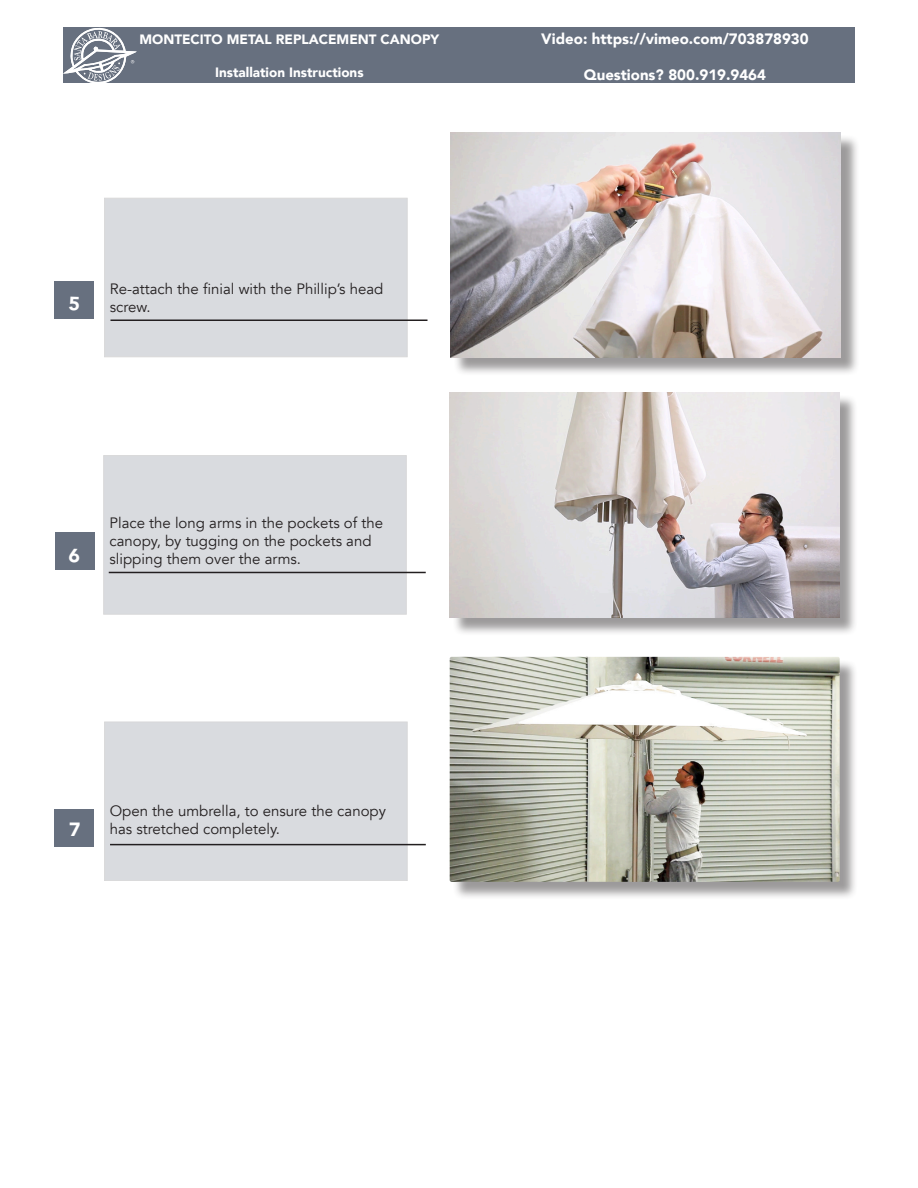
<style>
.page{position:relative;width:918px;height:1188px;background:#fff}
.page>*{position:absolute;margin:0;border:0;box-sizing:border-box;transform-origin:0 0}
.t1{font:900 19.2px "Avenir";color:#fff}
.t2{font:15px/18px "Avenir";color:#231f20}
.t3{font:900 15px "Avenir";color:#fff}
.t4{font:900 13.5px "Avenir";color:#fff}
</style>
<div class="page">
<div style="left:104px;top:198px;width:303px;height:159px;background:#d9dbdf"></div>
<div style="left:104px;top:455px;width:302px;height:159px;background:#d9dbdf"></div>
<div style="left:104px;top:722px;width:303px;height:159px;background:#d9dbdf"></div>
<div style="left:63px;top:27px;width:792px;height:56px;background:#67707f"></div>
<div style="left:55px;top:809px;width:39px;height:38px;background:#67707f"></div>
<div style="left:55px;top:533px;width:40px;height:37px;background:#67707f"></div>
<hr style="left:110px;top:844px;width:316px;height:1px;background:#231f20">
<hr style="left:110px;top:320px;width:318px;height:1px;background:#231f20">
<div style="left:453px;top:134px;width:406px;height:242px;background:#231f20;opacity:.45"></div>
<img style="left:451px;top:132px;width:390px;height:225px">
<div style="left:452px;top:395px;width:406px;height:241px;background:#231f20;opacity:.45"></div>
<img style="left:450px;top:392px;width:390px;height:225px">
<div style="left:452px;top:659px;width:406px;height:241px;background:#231f20;opacity:.45"></div>
<img style="left:450px;top:657px;width:390px;height:225px">
<hr style="left:109px;top:572px;width:317px;height:1px;background:#231f20">
<div style="left:54px;top:281px;width:40px;height:38px;background:#67707f"></div>
<svg style="left:63px;top:27px;width:74px;height:56px"></svg>
<p class="t4" style="left:139px;top:28px;width:301px">MONTECITO METAL REPLACEMENT CANOPY</p>
<p class="t4" style="left:215px;top:60px;width:150px">Installation Instructions</p>
<p class="t2" style="left:110px;top:280px;width:275px">Re-attach the finial with the Phillip’s head screw.</p>
<p class="t2" style="left:110px;top:514px;width:275px">Place the long arms in the pockets of the canopy, by tugging on the pockets and</p>
<p class="t2" style="left:110px;top:550px;width:193px">slipping them over the arms.</p>
<p class="t1" style="left:69px;top:813px;width:13px">7</p>
<p class="t2" style="left:110px;top:802px;width:278px">Open the umbrella, to ensure the canopy has stretched completely.</p>
<p class="t3" style="left:541px;top:25px;width:269px">Video: https://vimeo.com/703878930</p>
<p class="t3" style="left:584px;top:61px;width:184px">Questions? 800.919.9464</p>
</div>
